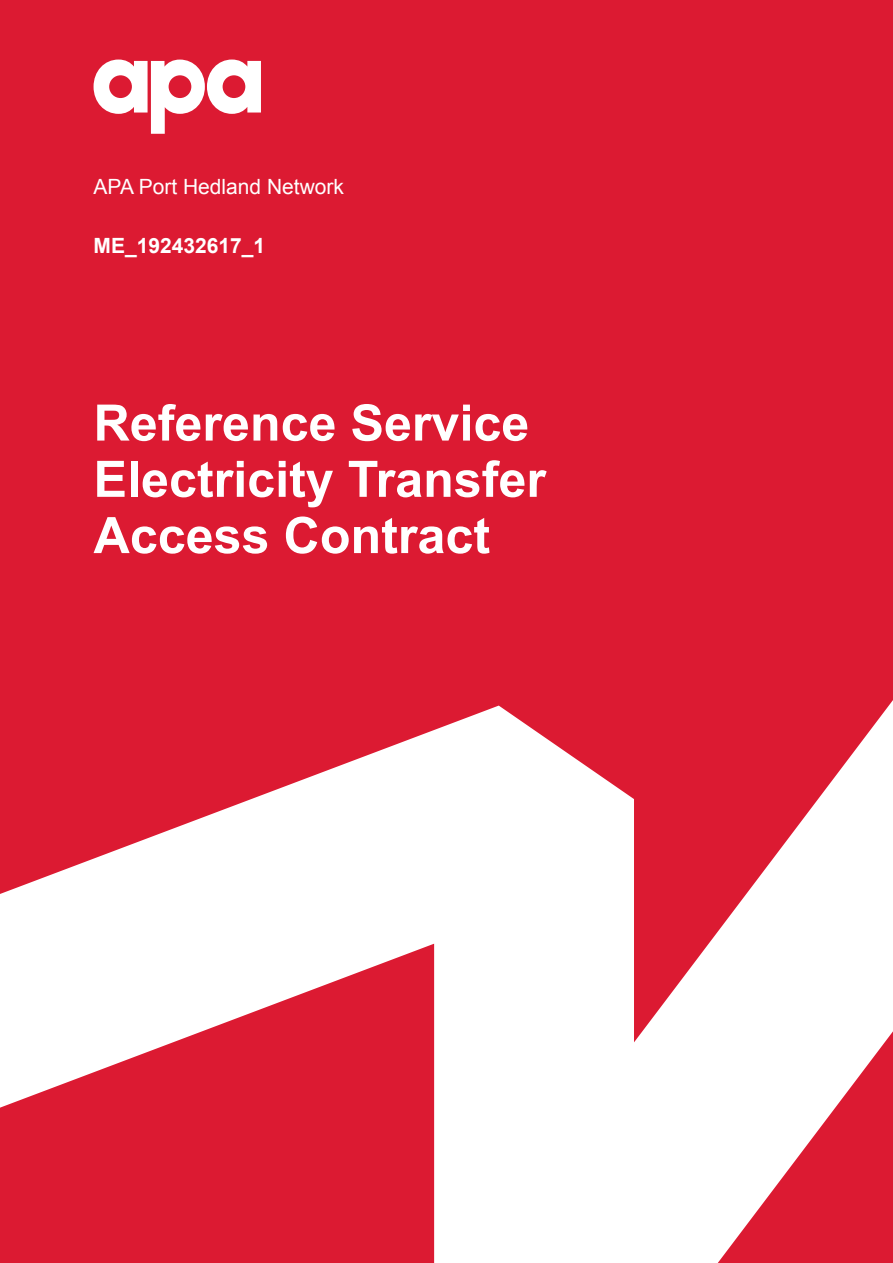
<style>
.page{position:relative;width:893px;height:1263px;background:#dc1a32}
.page>*{position:absolute;margin:0;border:0;box-sizing:border-box;transform-origin:0 0}
.t1{font:700 50.25px/56.2px "Arial";color:#fff}
.t2{font:21px "Arial";color:#fff}
.t3{font:700 21px "Arial";color:#fff}
</style>
<div class="page">
<svg style="left:0;top:700px;width:893px;height:563px;fill:#fff"></svg>
<svg style="left:94px;top:60px;width:167px;height:74px"></svg>
<p class="t2" style="left:94px;top:173px;width:252px">APA Port Hedland Network</p>
<p class="t3" style="left:94px;top:232px;width:173px">ME_192432617_1</p>
<p class="t1" style="left:94px;top:396px;width:454px">Reference Service<br>Electricity Transfer<br>Access Contract</p>
</div>
